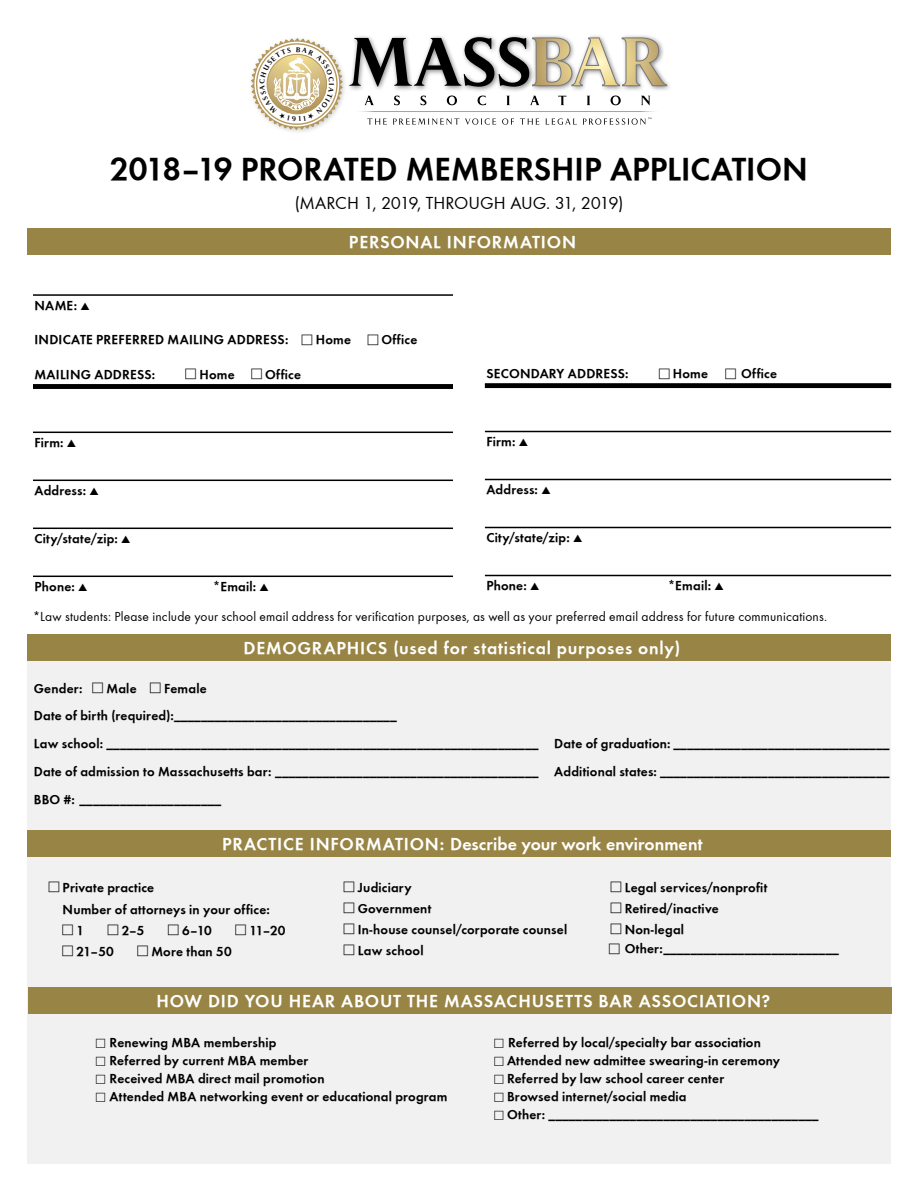
<style>
.page{position:relative;width:918px;height:1188px;background:#fff}
.page>*{position:absolute;margin:0;border:0;box-sizing:border-box;transform-origin:0 0}
.t1{font:700 33px "Function";color:#000}
.t2{font:700 18px "Function";letter-spacing:.04em;color:#fff}
.t3{font:700 18px "Function";letter-spacing:.005em;color:#fff}
.t4{font:18px "Function";letter-spacing:-.015em;color:#000}
.t5{font:700 13.5px/18px "Function";letter-spacing:.015em;color:#000}
.t6{font:13.5px "Function";letter-spacing:.01em;color:#000}
</style>
<div class="page">
<div style="left:27px;top:654px;width:864px;height:510px;background:#f1f1f2"></div>
<div style="left:27px;top:228px;width:864px;height:27px;background:#988444"></div>
<div style="left:27px;top:634px;width:864px;height:27px;background:#988444"></div>
<hr style="left:33px;top:294px;width:420px;height:2px;background:#000">
<div style="left:33px;top:384px;width:420px;height:5px;background:#000"></div>
<hr style="left:33px;top:432px;width:420px;height:1px;background:#000">
<hr style="left:33px;top:480px;width:420px;height:1px;background:#000">
<hr style="left:33px;top:528px;width:420px;height:1px;background:#000">
<hr style="left:33px;top:576px;width:420px;height:1px;background:#000">
<div style="left:485px;top:383px;width:406px;height:5px;background:#000"></div>
<hr style="left:485px;top:431px;width:406px;height:1px;background:#000">
<hr style="left:485px;top:479px;width:406px;height:1px;background:#000">
<hr style="left:485px;top:527px;width:406px;height:1px;background:#000">
<hr style="left:485px;top:575px;width:406px;height:1px;background:#000">
<div style="left:27px;top:830px;width:864px;height:27px;background:#988444"></div>
<div style="left:28px;top:987px;width:864px;height:27px;background:#988444"></div>
<svg style="left:367px;top:117px;width:284px;height:8px"></svg>
<div style="left:529px;top:34px;width:144px;height:58px;background:#000;opacity:.5"></div>
<div style="left:346px;top:34px;width:190px;height:59px;background:#000;opacity:.5"></div>
<svg style="left:349px;top:36px;width:318px;height:51px"></svg>
<svg style="left:365px;top:95px;width:285px;height:11px"></svg>
<hr style="left:354px;top:111px;width:307px;height:1px;background:#b4975a">
<div style="left:248px;top:35px;width:100px;height:100px;background:#fff"></div>
<svg style="left:251px;top:38px;width:92px;height:92px"></svg>
<h1 class="t1" style="left:110px;top:149px;width:699px">2018–19 PRORATED MEMBERSHIP APPLICATION</h1>
<h2 class="t4" style="left:295px;top:192px;width:330px">(MARCH 1, 2019, THROUGH AUG. 31, 2019)</h2>
<h2 class="t2" style="left:349px;top:232px;width:229px">PERSONAL INFORMATION</h2>
<p class="t5" style="left:34px;top:296px;width:57px">NAME: ▲</p>
<p class="t5" style="left:34px;top:331px;width:255px">INDICATE PREFERRED MAILING ADDRESS:</p>
<p class="t5" style="left:316px;top:331px;width:37px">Home</p>
<p class="t5" style="left:381px;top:331px;width:38px">Office</p>
<p class="t5" style="left:35px;top:365px;width:122px">MAILING ADDRESS:</p>
<p class="t5" style="left:200px;top:365px;width:37px">Home</p>
<p class="t5" style="left:265px;top:365px;width:38px">Office</p>
<p class="t5" style="left:35px;top:434px;width:43px">Firm: ▲</p>
<p class="t5" style="left:34px;top:482px;width:66px">Address: ▲</p>
<p class="t5" style="left:34px;top:530px;width:98px">City/state/zip: ▲</p>
<p class="t5" style="left:34px;top:578px;width:55px">Phone: ▲</p>
<p class="t5" style="left:213px;top:578px;width:57px">*Email: ▲</p>
<p class="t5" style="left:486px;top:364px;width:144px">SECONDARY ADDRESS:</p>
<p class="t5" style="left:673px;top:364px;width:37px">Home</p>
<p class="t5" style="left:741px;top:364px;width:38px">Office</p>
<p class="t5" style="left:486px;top:433px;width:43px">Firm: ▲</p>
<p class="t5" style="left:486px;top:481px;width:66px">Address: ▲</p>
<p class="t5" style="left:486px;top:529px;width:98px">City/state/zip: ▲</p>
<p class="t5" style="left:486px;top:577px;width:55px">Phone: ▲</p>
<p class="t5" style="left:668px;top:577px;width:57px">*Email: ▲</p>
<p class="t6" style="left:33px;top:608px;width:796px">*Law students: Please include your school email address for verification purposes, as well as your preferred email address for future communications.</p>
<h2 class="t2" style="left:244px;top:638px;width:438px">DEMOGRAPHICS (used for statistical purposes only)</h2>
<p class="t5" style="left:34px;top:679px;width:50px">Gender:</p>
<p class="t5" style="left:107px;top:679px;width:32px">Male</p>
<p class="t5" style="left:34px;top:674px;width:857px;line-height:27.8px;text-indent:130px">Female<br>Date of birth (required):_________________________________<br>Law school: ________________________________________________________________ Date of graduation: ________________________________ Date of admission to Massachusetts bar: _______________________________________ Additional states: __________________________________ BBO #: _____________________</p>
<h2 class="t3" style="left:222px;top:834px;width:482px">PRACTICE INFORMATION: Describe your work environment</h2>
<p class="t5" style="left:63px;top:878px;width:93px">Private practice</p>
<p class="t5" style="left:77px;top:921px;width:9px">1</p>
<p class="t5" style="left:122px;top:921px;width:24px">2–5</p>
<p class="t5" style="left:182px;top:921px;width:31px">6–10</p>
<p class="t5" style="left:249px;top:921px;width:38px">11–20</p>
<p class="t5" style="left:77px;top:942px;width:39px">21–50</p>
<p class="t5" style="left:151px;top:942px;width:82px">More than 50</p>
<p class="t5" style="left:63px;top:901px;width:209px">Number of attorneys in your office:</p>
<p class="t5" style="left:358px;top:877px;width:211px;line-height:21px">Judiciary<br>Government<br>In-house counsel/corporate counsel<br>Law school</p>
<p class="t5" style="left:625px;top:877px;width:144px;line-height:21px">Legal services/nonprofit<br>Retired/inactive<br>Non-legal</p>
<p class="t5" style="left:625px;top:940px;width:216px">Other:__________________________</p>
<h2 class="t2" style="left:156px;top:990px;width:615px">HOW DID YOU HEAR ABOUT THE MASSACHUSETTS BAR ASSOCIATION?</h2>
<p class="t5" style="left:110px;top:1034px;width:339px">Renewing MBA membership<br>Referred by current MBA member<br>Received MBA direct mail promotion<br>Attended MBA networking event or educational program</p>
<p class="t5" style="left:507px;top:1034px;width:313px">Referred by local/specialty bar association<br>Attended new admittee swearing-in ceremony Referred by law school career center<br>Browsed internet/social media<br>Other: ________________________________________</p>
</div>
